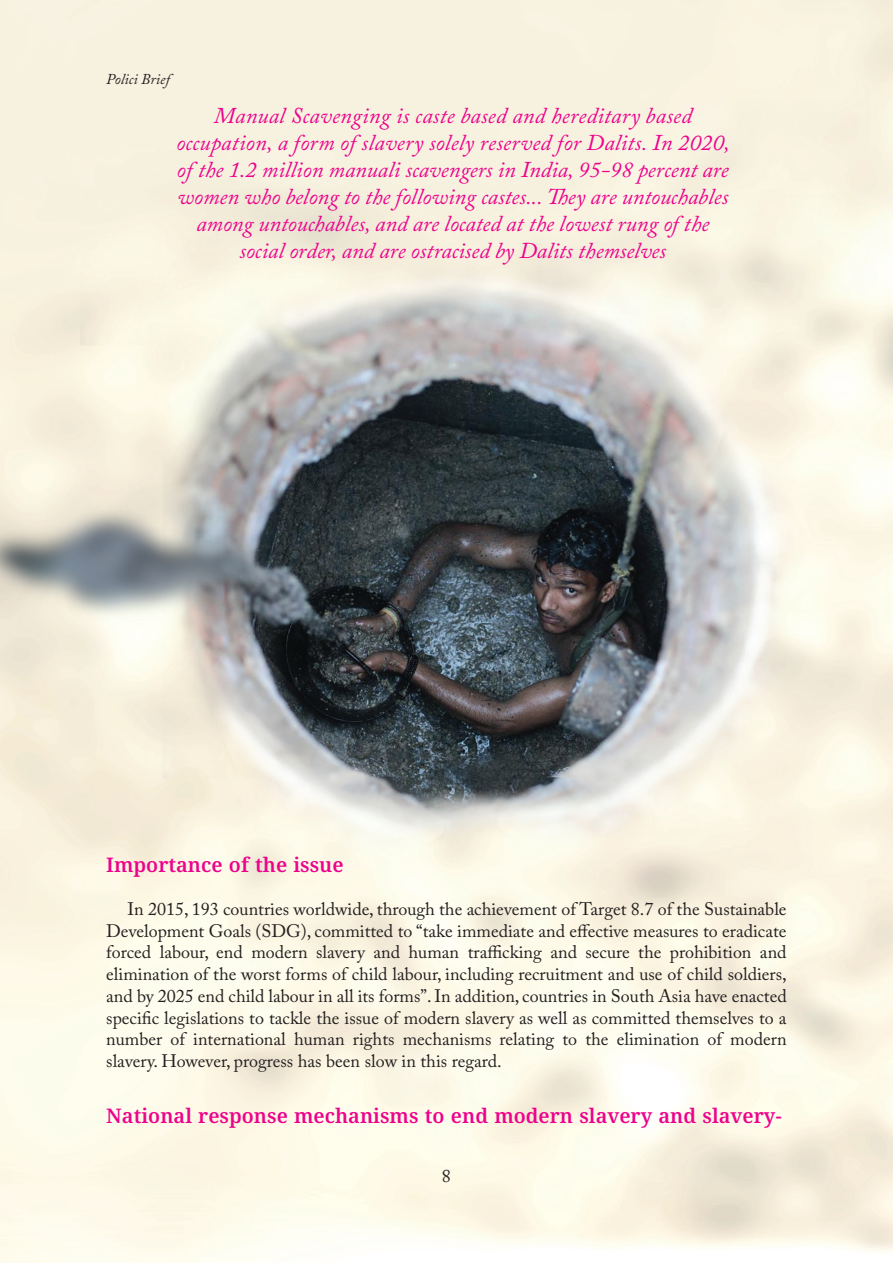
<style>
.page{position:relative;width:893px;height:1263px;background:#fff}
.page>*{position:absolute;margin:0;border:0;box-sizing:border-box;transform-origin:0 0}
.t1{font:italic 22.5px/27px "Adobe Caslon Pro";color:#ed028c;text-align:center}
.t2{font:600 20.1px "Noto Serif";color:#ed028c}
.t3{font:18px/21.8px "Adobe Caslon Pro";color:#231f20;text-align:justify}
.t4{font:italic 15px "Adobe Caslon Pro";color:#231f20}
.s1{font-family:"Noto Serif Malayalam"}
</style>
<div class="page">
<img style="left:0;top:0;width:893px;height:1263px">
<p class="t4" style="left:106px;top:70px;width:65px">Polici Brief</p>
<p class="t1" style="left:176px;top:102px;width:555px">Manual Scavenging is caste based and hereditary based occupation, a form of slavery solely reserved for Dalits. In 2020, of the 1.2 million manuali scavengers in India, 95-98 percent are women who belong to the following castes... They are untouchables among untouchables, and are located at the lowest rung of the social order, and are ostracised by Dalits themselves</p>
<p class="t2" style="left:106px;top:851px;width:239px">Importance of the issue</p>
<p class="t3" style="left:106px;top:898px;width:682px;text-indent:21px">In 2015, 193 countries worldwide, through the achievement of Target 8.7 of the Sustainable Development Goals (SDG), committed to “take immediate and effective measures to eradicate forced labour, end modern slavery and human trafficking and secure the prohibition and elimination of the worst forms of child labour, including recruitment and use of child soldiers, and by 2025 end child labour in all its forms”. In addition, countries in South Asia have enacted specific legislations to tackle the issue of modern slavery as well as committed themselves to a number of international human rights mechanisms relating to the elimination of modern slavery. However, progress has been slow in this regard.</p>
<p class="t2" style="left:106px;top:1101px;width:677px">National response mechanisms to end modern slavery and slavery<span class="s1">-</span></p>
<p class="t3" style="left:442px;top:1164px;width:10px">8</p>
</div>
